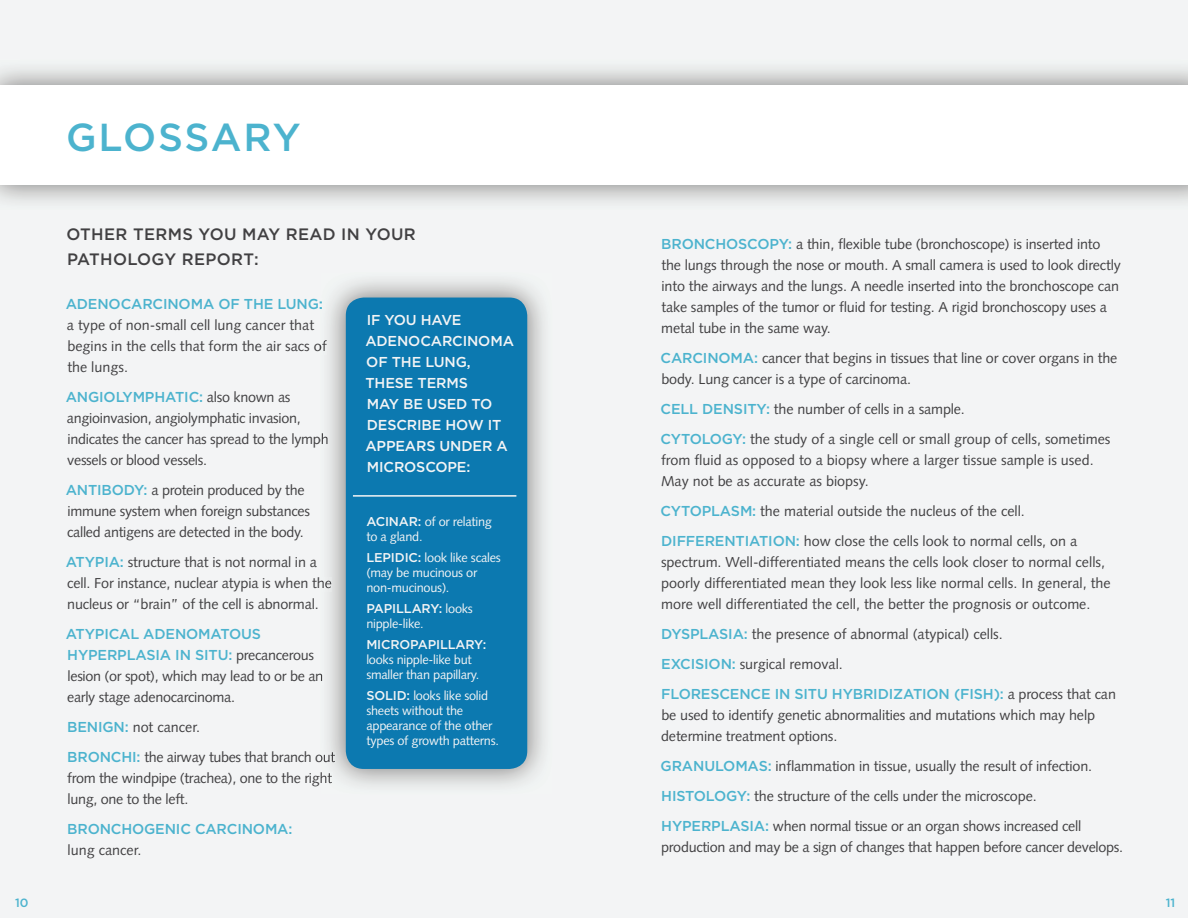
<style>
.page{position:relative;width:1188px;height:918px;background:#f3f4f5}
.page>*{position:absolute;margin:0;border:0;box-sizing:border-box;transform-origin:0 0}
.t1{font:500 39px "Gotham";letter-spacing:.04em;color:#4cb3ce}
.t2{font:500 16.5px/25.5px "Gotham";letter-spacing:.02em;color:#414042}
.t3{font:14.4px/21px "Syntax LT Std";letter-spacing:-.01em;color:#414042}
.t4{font:500 14.4px/21px "Gotham";letter-spacing:-.01em;color:#4cb3ce}
.t5{font:500 14.4px/21px "Gotham";letter-spacing:-.01em;color:#f3f4f5}
.t6{font:12.75px/15px "Syntax LT Std";letter-spacing:-.02em;color:#f3f4f5}
.t7{font:500 12.75px "Gotham";letter-spacing:-.01em;color:#f3f4f5}
.t8{font:500 12px "Gotham";color:#4cb3ce}
.s1{font-family:"Syntax LT Std";font-weight:400;color:#414042}
.s2{font-family:"Gotham";font-weight:500;color:#4cb3ce}
.s3{font-family:"Gotham";font-weight:500}
.s4{font-family:"Syntax LT Std";font-weight:400}
</style>
<div class="page">
<div style="left:0;top:85px;width:1188px;height:100px;background:#fff"></div>
<img style="left:325px;top:280px;width:219px;height:506px">
<img style="left:320px;top:340px;width:7px;height:14px">
<img style="left:320px;top:433px;width:9px;height:15px">
<img style="left:320px;top:577px;width:12px;height:15px">
<img style="left:320px;top:673px;width:3px;height:8px">
<img style="left:320px;top:752px;width:15px;height:10px">
<img style="left:320px;top:772px;width:12px;height:14px">
<div style="left:346px;top:298px;width:181px;height:471px;background:#0c79b0;border-radius:18px"></div>
<hr style="left:353px;top:495px;width:163px;height:2px;background:#f3f4f5">
<h1 class="t1" style="left:66px;top:111px;width:236px">GLOSSARY</h1>
<p class="t2" style="left:67px;top:221px;width:351px">OTHER TERMS YOU MAY READ IN YOUR<br>PATHOLOGY REPORT:</p>
<p class="t4" style="left:66px;top:293px;width:259px">ADENOCARCINOMA OF THE LUNG:</p>
<p class="t3" style="left:67px;top:315px;width:261px">a type of non-small cell lung cancer that begins in the cells that form the air sacs of the lungs.</p>
<p class="t4" style="left:66px;top:386px;width:226px">ANGIOLYMPHATIC: <span class="s1">also known as</span></p>
<p class="t3" style="left:67px;top:408px;width:263px">angioinvasion, angiolymphatic invasion, indicates the cancer has spread to the lymph vessels or blood vessels.</p>
<p class="t3" style="left:66px;top:480px;width:246px"><span class="s2">ANTIBODY:</span> a protein produced by the immune system when foreign substances called antigens are detected in the body.</p>
<p class="t3" style="left:66px;top:552px;width:268px"><span class="s2">ATYPIA:</span> structure that is not normal in a cell. For instance, nuclear atypia is when the nucleus or “brain” of the cell is abnormal.</p>
<p class="t4" style="left:66px;top:623px;width:250px">ATYPICAL ADENOMATOUS<br>HYPERPLASIA IN SITU: <span class="s1">precancerous</span></p>
<p class="t3" style="left:67px;top:666px;width:258px">lesion (or spot), which may lead to or be an early stage adenocarcinoma.</p>
<p class="t3" style="left:67px;top:712px;width:269px;line-height:30px"><span class="s2">BENIGN:</span> not cancer.<br><span class="s2">BRONCHI:</span> the airway tubes that branch out</p>
<p class="t3" style="left:67px;top:768px;width:266px">from the windpipe (trachea), one to the right lung, one to the left.</p>
<p class="t4" style="left:67px;top:818px;width:227px">BRONCHOGENIC CARCINOMA:</p>
<p class="t3" style="left:68px;top:840px;width:75px">lung cancer.</p>
<p class="t5" style="left:365px;top:309px;width:150px">IF YOU HAVE<br>ADENOCARCINOMA<br>OF THE LUNG,<br>THESE TERMS<br>MAY BE USED TO<br>DESCRIBE HOW IT<br>APPEARS UNDER A<br>MICROSCOPE:</p>
<p class="t6" style="left:366px;top:515px;width:127px"><span class="s3">ACINAR:</span> of or relating to a gland.</p>
<p class="t6" style="left:366px;top:551px;width:136px"><span class="s3">LEPIDIC:</span> look like scales (may be mucinous or non-mucinous).</p>
<p class="t7" style="left:366px;top:601px;width:108px">PAPILLARY: <span class="s4">looks</span></p>
<p class="t6" style="left:366px;top:617px;width:59px">nipple-like.</p>
<p class="t7" style="left:366px;top:637px;width:121px">MICROPAPILLARY:</p>
<p class="t6" style="left:366px;top:653px;width:114px">looks nipple-like but smaller than papillary.</p>
<p class="t6" style="left:366px;top:689px;width:134px"><span class="s3">SOLID:</span> looks like solid sheets without the appearance of the other types of growth patterns.</p>
<p class="t3" style="left:661px;top:234px;width:461px"><span class="s2">BRONCHOSCOPY:</span> a thin, flexible tube (bronchoscope) is inserted into the lungs through the nose or mouth. A small camera is used to look directly into the airways and the lungs. A needle inserted into the bronchoscope can take samples of the tumor or fluid for testing. A rigid bronchoscopy uses a metal tube in the same way.</p>
<p class="t3" style="left:661px;top:348px;width:458px"><span class="s2">CARCINOMA:</span> cancer that begins in tissues that line or cover organs in the body. Lung cancer is a type of carcinoma.</p>
<p class="t3" style="left:661px;top:394px;width:451px;line-height:30px"><span class="s2">CELL DENSITY:</span> the number of cells in a sample.<br><span class="s2">CYTOLOGY:</span> the study of a single cell or small group of cells, sometimes</p>
<p class="t3" style="left:661px;top:450px;width:434px">from fluid as opposed to a biopsy where a larger tissue sample is used.<br>May not be as accurate as biopsy.</p>
<p class="t3" style="left:661px;top:496px;width:418px;line-height:30px"><span class="s2">CYTOPLASM:</span> the material outside the nucleus of the cell.<br><span class="s2">DIFFERENTIATION:</span> how close the cells look to normal cells, on a</p>
<p class="t3" style="left:661px;top:552px;width:451px">spectrum. Well-differentiated means the cells look closer to normal cells, poorly differentiated mean they look less like normal cells. In general, the more well differentiated the cell, the better the prognosis or outcome.</p>
<p class="t3" style="left:661px;top:619px;width:343px;line-height:30px"><span class="s2">DYSPLASIA:</span> the presence of abnormal (atypical) cells.<br><span class="s2">EXCISION:</span> surgical removal.</p>
<p class="t4" style="left:661px;top:683px;width:456px">FLORESCENCE IN SITU HYBRIDIZATION (FISH): <span class="s1">a process that can</span></p>
<p class="t3" style="left:661px;top:705px;width:435px">be used to identify genetic abnormalities and mutations which may help determine treatment options.</p>
<p class="t3" style="left:661px;top:751px;width:433px;line-height:30px"><span class="s2">GRANULOMAS:</span> inflammation in tissue, usually the result of infection.<br><span class="s2">HISTOLOGY:</span> the structure of the cells under the microscope.<br><span class="s2">HYPERPLASIA:</span> when normal tissue or an organ shows increased cell</p>
<p class="t3" style="left:661px;top:837px;width:463px">production and may be a sign of changes that happen before cancer develops.</p>
<p class="t8" style="left:15px;top:895px;width:15px">10</p>
<p class="t8" style="left:1166px;top:895px;width:11px">11</p>
</div>
